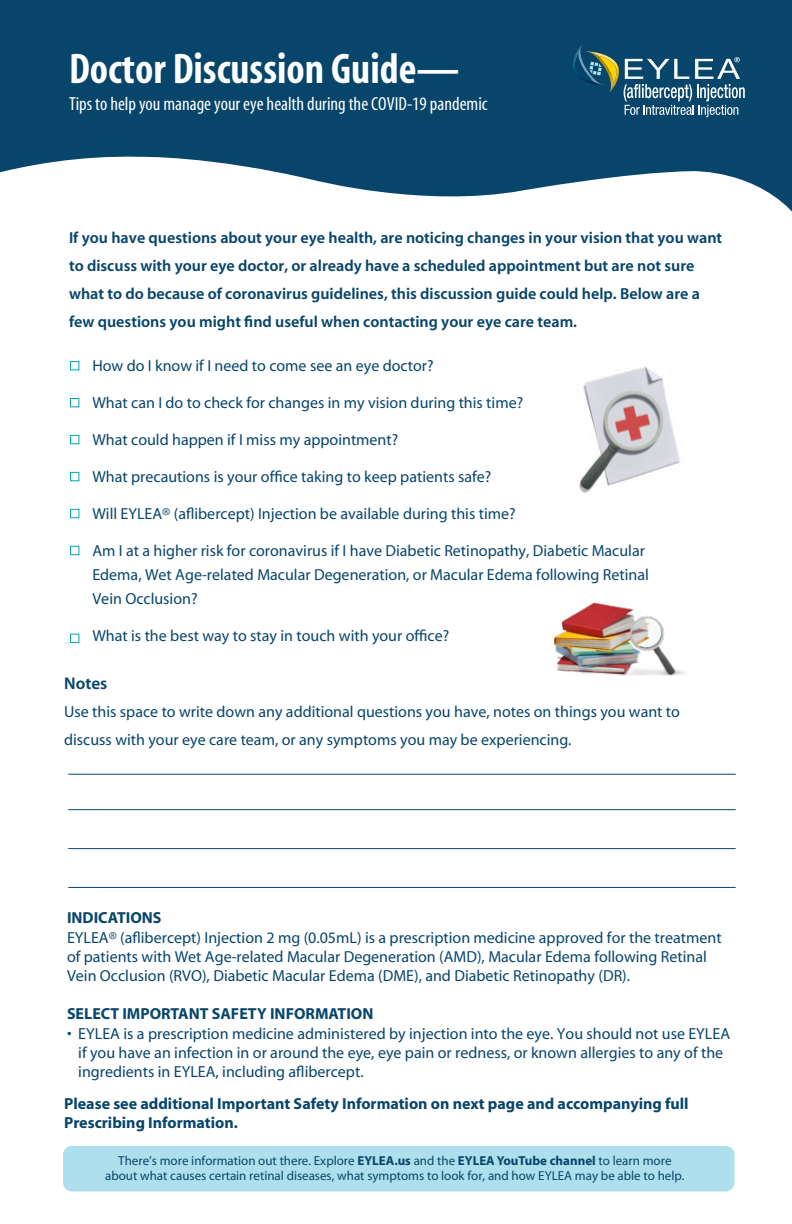
<style>
.page{position:relative;width:792px;height:1224px;background:#fff}
.page>*{position:absolute;margin:0;border:0;box-sizing:border-box;transform-origin:0 0}
.t1{font:43px "Myriad Semi Bold Plus Compressed";color:#fff}
.t2{font:extra-condensed 19px "Myriad";color:#fff}
.t3{font:600 17px "Myriad";color:#07456b}
.t4{font:16px/19.2px "Myriad";color:#07456b}
.t5{font:600 16px/28px "Myriad";color:#07456b}
.t6{font:700 16px/19.2px "Myriad";color:#07456b}
.t7{font:13px/15.6px "Myriad";color:#07456b;text-align:center}
.s1{font-weight:700}
</style>
<div class="page">
<div style="left:63px;top:1146px;width:671px;height:45px;background:#ade0ec;border-radius:9px"></div>
<svg style="left:0;top:0;width:792px;height:212px;fill:#07456b"></svg>
<img style="left:577px;top:367px;width:104px;height:129px">
<img style="left:554px;top:602px;width:131px;height:74px">
<div style="left:70px;top:361px;width:9px;height:9px;border:1px solid #00a7ad"></div>
<div style="left:70px;top:435px;width:9px;height:9px;border:1px solid #00a7ad"></div>
<div style="left:70px;top:398px;width:9px;height:9px;border:1px solid #00a7ad"></div>
<div style="left:70px;top:472px;width:9px;height:9px;border:1px solid #00a7ad"></div>
<div style="left:70px;top:509px;width:9px;height:9px;border:1px solid #00a7ad"></div>
<svg style="left:565px;top:45px;width:180px;height:72px;background:#2e617d"></svg>
<hr style="left:68px;top:809px;width:668px;height:1px;background:#07456b">
<hr style="left:68px;top:774px;width:668px;height:1px;background:#07456b">
<hr style="left:68px;top:848px;width:668px;height:1px;background:#07456b">
<hr style="left:68px;top:887px;width:668px;height:1px;background:#07456b">
<div style="left:70px;top:546px;width:9px;height:9px;border:1px solid #00a7ad"></div>
<div style="left:70px;top:634px;width:9px;height:9px;border:1px solid #00a7ad"></div>
<h1 class="t1" style="left:69px;top:47px;width:392px">Doctor Discussion Guide—</h1>
<p class="t2" style="left:69px;top:94px;width:420px">Tips to help you manage your eye health during the COVID-19 pandemic</p>
<p class="t5" style="left:69px;top:224px;width:655px">If you have questions about your eye health, are noticing changes in your vision that you want to discuss with your eye doctor, or already have a scheduled appointment but are not sure what to do because of coronavirus guidelines, this discussion guide could help. Below are a few questions you might find useful when contacting your eye care team.</p>
<p class="t4" style="left:92px;top:357px;width:343px">How do I know if I need to come see an eye doctor?</p>
<p class="t4" style="left:92px;top:394px;width:432px">What can I do to check for changes in my vision during this time?</p>
<p class="t4" style="left:92px;top:431px;width:307px">What could happen if I miss my appointment?</p>
<p class="t4" style="left:92px;top:468px;width:400px">What precautions is your office taking to keep patients safe?</p>
<p class="t4" style="left:92px;top:505px;width:425px">Will EYLEA® (aflibercept) Injection be available during this time?</p>
<p class="t4" style="left:92px;top:539px;width:558px;line-height:24px">Am I at a higher risk for coronavirus if I have Diabetic Retinopathy, Diabetic Macular<br>Edema, Wet Age-related Macular Degeneration, or Macular Edema following Retinal<br>Vein Occlusion?</p>
<p class="t4" style="left:92px;top:627px;width:358px">What is the best way to stay in touch with your office?</p>
<p class="t3" style="left:64px;top:674px;width:45px">Notes</p>
<p class="t4" style="left:64px;top:698px;width:617px;line-height:28px">Use this space to write down any additional questions you have, notes on things you want to discuss with your eye care team, or any symptoms you may be experiencing.</p>
<p class="t6" style="left:67px;top:909px;width:96px">INDICATIONS</p>
<p class="t4" style="left:67px;top:928px;width:656px">EYLEA® (aflibercept) Injection 2 mg (0.05mL) is a prescription medicine approved for the treatment of patients with Wet Age-related Macular Degeneration (AMD), Macular Edema following Retinal<br>Vein Occlusion (RVO), Diabetic Macular Edema (DME), and Diabetic Retinopathy (DR).</p>
<p class="t6" style="left:67px;top:1005px;width:308px">SELECT IMPORTANT SAFETY INFORMATION</p>
<p class="t4" style="left:78px;top:1024px;width:653px;text-indent:-11px">• EYLEA is a prescription medicine administered by injection into the eye. You should not use EYLEA if you have an infection in or around the eye, eye pain or redness, or known allergies to any of the ingredients in EYLEA, including aflibercept.</p>
<p class="t6" style="left:64px;top:1094px;width:626px">Please see additional Important Safety Information on next page and accompanying full<br>Prescribing Information.</p>
<p class="t7" style="left:105px;top:1153px;width:581px">There’s more information out there. Explore <span class="s1">EYLEA.us</span> and the <span class="s1">EYLEA YouTube channel</span> to learn more about what causes certain retinal diseases, what symptoms to look for, and how EYLEA may be able to help.</p>
</div>
